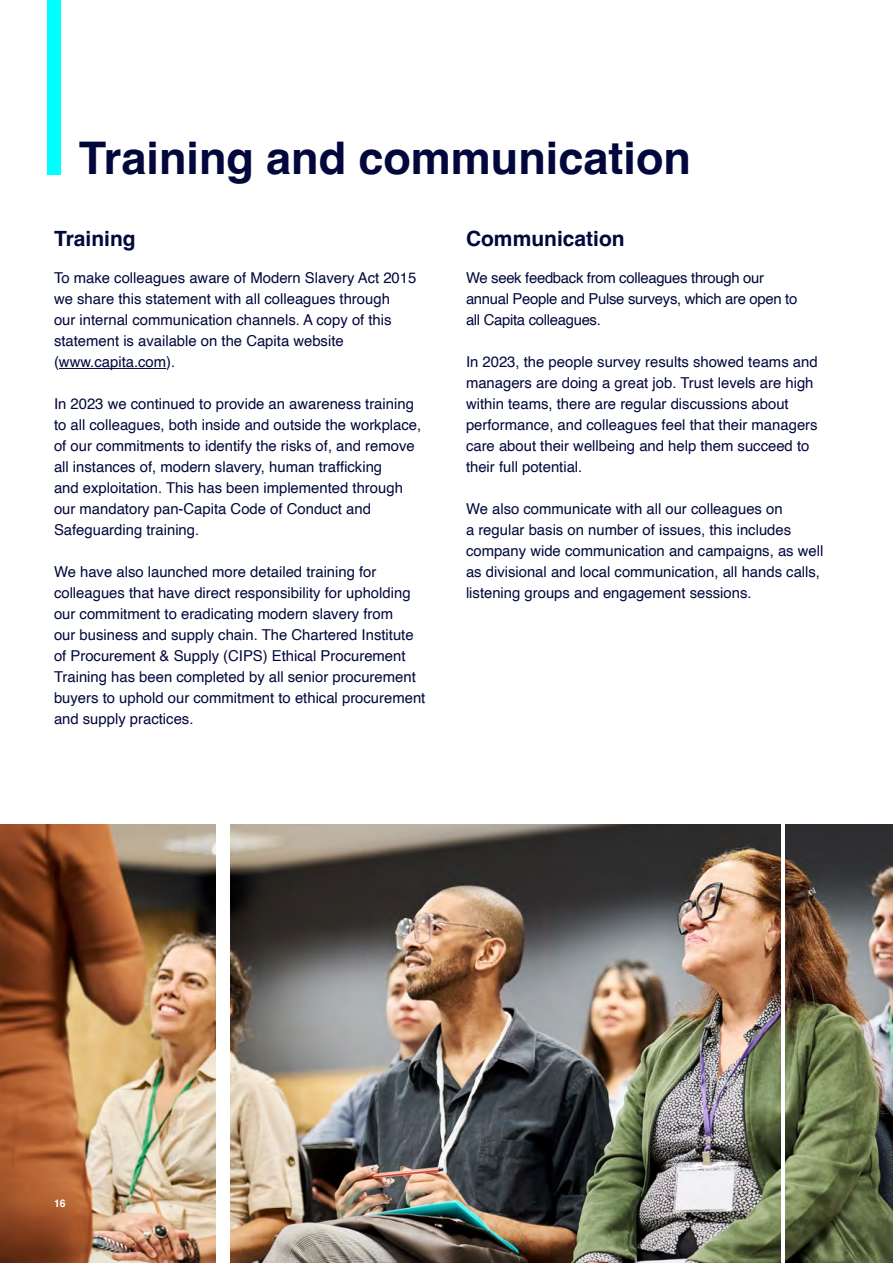
<style>
.page{position:relative;width:893px;height:1263px;background:#fff}
.page>*{position:absolute;margin:0;border:0;box-sizing:border-box;transform-origin:0 0}
.t1{font:700 45px "Helvetica";color:#02083c}
.t2{font:700 21px "Helvetica";color:#02083c}
.t3{font:15px/21px "Helvetica";color:#02083c}
.t4{font:15px/21px "Helvetica";letter-spacing:-.02em;color:#02083c}
.t5{font:700 10.5px "Helvetica";color:#fff}
</style>
<div class="page">
<hr style="left:59px;top:368px;width:107px;height:1px;background:#02083c">
<img style="left:0;top:824px;width:893px;height:439px">
<div style="left:216px;top:824px;width:14px;height:439px;background:#fff"></div>
<hr style="left:781px;top:824px;width:4px;height:439px;background:#fff">
<div style="left:48px;top:0;width:13px;height:174px;background:#0ff"></div>
<h1 class="t1" style="left:79px;top:131px;width:613px">Training and communication</h1>
<h2 class="t2" style="left:54px;top:226px;width:83px">Training</h2>
<p class="t3" style="left:54px;top:268px;width:364px">To make colleagues aware of Modern Slavery Act 2015 we share this statement with all colleagues through<br>our internal communication channels. A copy of this statement is available on the Capita website (www.capita.com).</p>
<p class="t3" style="left:54px;top:394px;width:369px">In 2023 we continued to provide an awareness training to all colleagues, both inside and outside the workplace, of our commitments to identify the risks of, and remove all instances of, modern slavery, human trafficking<br>and exploitation. This has been implemented through our mandatory pan-Capita Code of Conduct and Safeguarding training.</p>
<p class="t3" style="left:54px;top:562px;width:373px">We have also launched more detailed training for colleagues that have direct responsibility for upholding our commitment to eradicating modern slavery from<br>our business and supply chain. The Chartered Institute of Procurement &amp; Supply (CIPS) Ethical Procurement Training has been completed by all senior procurement buyers to uphold our commitment to ethical procurement and supply practices.</p>
<h2 class="t2" style="left:466px;top:226px;width:160px">Communication</h2>
<p class="t4" style="left:466px;top:268px;width:333px">We seek feedback from colleagues through our annual People and Pulse surveys, which are open to all Capita colleagues.</p>
<p class="t3" style="left:466px;top:352px;width:353px">In 2023, the people survey results showed teams and managers are doing a great job. Trust levels are high within teams, there are regular discussions about performance, and colleagues feel that their managers care about their wellbeing and help them succeed to their full potential.</p>
<p class="t3" style="left:466px;top:499px;width:359px">We also communicate with all our colleagues on<br>a regular basis on number of issues, this includes company wide communication and campaigns, as well as divisional and local communication, all hands calls, listening groups and engagement sessions.</p>
<p class="t5" style="left:54px;top:1197px;width:13px">16</p>
</div>
